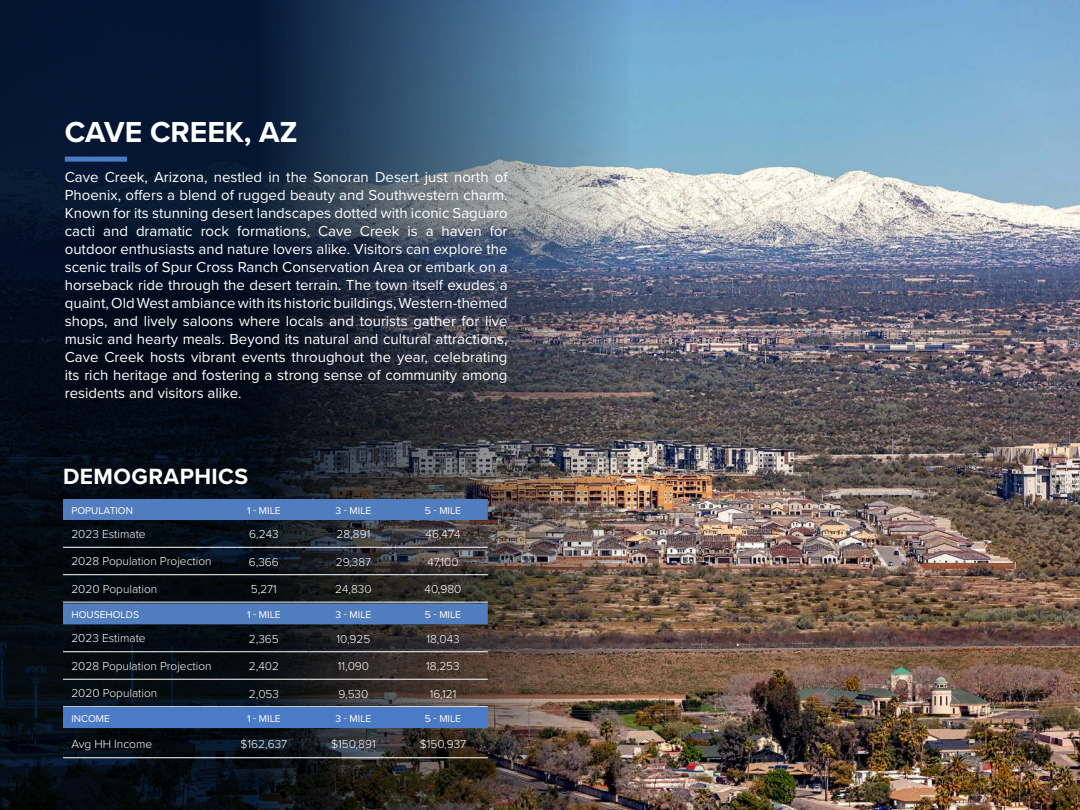
<style>
.page{position:relative;width:1080px;height:810px;background:#fff}
.page>*{position:absolute;margin:0;border:0;box-sizing:border-box;transform-origin:0 0}
.t1{font:700 30px "Proxima Nova";color:#fff}
.t2{font:700 22.88px "Proxima Nova";letter-spacing:.02em;color:#fff}
.t3{font:15px/18px "Proxima Nova";color:#fff;text-align:justify}
.t4{font:300 11.88px "Proxima Nova";color:#fff}
.t5{font:10.25px "Proxima Nova";color:#fff}
</style>
<div class="page">
<img style="left:630px;top:0;width:450px;height:810px">
<img style="left:0;top:0;width:630px;height:810px">
<div style="left:63px;top:499px;width:425px;height:21px;background:#517cbe"></div>
<hr style="left:63px;top:547px;width:156px;height:1px;background:#fff">
<hr style="left:219px;top:547px;width:90px;height:1px;background:#fff">
<hr style="left:309px;top:547px;width:89px;height:1px;background:#fff">
<hr style="left:398px;top:547px;width:90px;height:1px;background:#fff">
<hr style="left:63px;top:574px;width:156px;height:1px;background:#fff">
<hr style="left:219px;top:574px;width:90px;height:1px;background:#fff">
<hr style="left:309px;top:574px;width:89px;height:1px;background:#fff">
<hr style="left:398px;top:574px;width:90px;height:1px;background:#fff">
<hr style="left:63px;top:602px;width:156px;height:1px;background:#fff">
<hr style="left:219px;top:602px;width:90px;height:1px;background:#fff">
<hr style="left:309px;top:602px;width:89px;height:1px;background:#fff">
<hr style="left:398px;top:602px;width:90px;height:1px;background:#fff">
<div style="left:63px;top:603px;width:425px;height:21px;background:#517cbe"></div>
<hr style="left:63px;top:652px;width:156px;height:1px;background:#fff">
<hr style="left:219px;top:652px;width:90px;height:1px;background:#fff">
<hr style="left:309px;top:652px;width:89px;height:1px;background:#fff">
<hr style="left:398px;top:652px;width:90px;height:1px;background:#fff">
<hr style="left:63px;top:679px;width:156px;height:1px;background:#fff">
<hr style="left:219px;top:679px;width:90px;height:1px;background:#fff">
<hr style="left:309px;top:679px;width:89px;height:1px;background:#fff">
<hr style="left:398px;top:679px;width:90px;height:1px;background:#fff">
<div style="left:63px;top:707px;width:425px;height:21px;background:#4b7bc7"></div>
<hr style="left:63px;top:758px;width:156px;height:1px;background:#fff">
<hr style="left:219px;top:758px;width:90px;height:1px;background:#fff">
<hr style="left:309px;top:758px;width:89px;height:1px;background:#fff">
<hr style="left:398px;top:758px;width:90px;height:1px;background:#fff">
<div style="left:65px;top:157px;width:62px;height:5px;background:#4b7bc7"></div>
<h1 class="t1" style="left:65px;top:110px;width:234px">CAVE CREEK, AZ</h1>
<p class="t3" style="left:65px;top:168px;width:444px">Cave Creek, Arizona, nestled in the Sonoran Desert just north of Phoenix, offers a blend of rugged beauty and Southwestern charm.<br>Known for its stunning desert landscapes dotted with iconic Saguaro cacti and dramatic rock formations, Cave Creek is a haven for outdoor enthusiasts and nature lovers alike. Visitors can explore the scenic trails of Spur Cross Ranch Conservation Area or embark on a horseback ride through the desert terrain. The town itself exudes a quaint, Old West ambiance with its historic buildings, Western-themed shops, and lively saloons where locals and tourists gather for live music and hearty meals. Beyond its natural and cultural attractions, Cave Creek hosts vibrant events throughout the year, celebrating its rich heritage and fostering a strong sense of community among residents and visitors alike.</p>
<h2 class="t2" style="left:63px;top:459px;width:187px">DEMOGRAPHICS</h2>
<p class="t5" style="left:71px;top:502px;width:63px">POPULATION</p>
<p class="t5" style="left:247px;top:502px;width:35px">1 - MILE</p>
<p class="t5" style="left:336px;top:502px;width:37px">3 - MILE</p>
<p class="t5" style="left:425px;top:502px;width:38px">5 - MILE</p>
<p class="t4" style="left:71px;top:525px;width:76px">2023 Estimate</p>
<p class="t4" style="left:249px;top:525px;width:31px">6,243</p>
<p class="t4" style="left:337px;top:525px;width:35px">28,891</p>
<p class="t4" style="left:426px;top:525px;width:36px">46,474</p>
<p class="t4" style="left:71px;top:552px;width:142px">2028 Population Projection</p>
<p class="t4" style="left:249px;top:553px;width:31px">6,366</p>
<p class="t4" style="left:336px;top:553px;width:37px">29,387</p>
<p class="t4" style="left:427px;top:553px;width:33px">47,100</p>
<p class="t4" style="left:71px;top:580px;width:87px">2020 Population</p>
<p class="t4" style="left:251px;top:580px;width:28px">5,271</p>
<p class="t4" style="left:335px;top:580px;width:38px">24,830</p>
<p class="t4" style="left:425px;top:580px;width:38px">40,980</p>
<p class="t5" style="left:71px;top:607px;width:69px">HOUSEHOLDS</p>
<p class="t5" style="left:247px;top:607px;width:35px">1 - MILE</p>
<p class="t5" style="left:336px;top:607px;width:37px">3 - MILE</p>
<p class="t5" style="left:425px;top:607px;width:38px">5 - MILE</p>
<p class="t4" style="left:71px;top:629px;width:76px">2023 Estimate</p>
<p class="t4" style="left:249px;top:630px;width:31px">2,365</p>
<p class="t4" style="left:337px;top:630px;width:35px">10,925</p>
<p class="t4" style="left:426px;top:630px;width:35px">18,043</p>
<p class="t4" style="left:71px;top:657px;width:142px">2028 Population Projection</p>
<p class="t4" style="left:249px;top:657px;width:32px">2,402</p>
<p class="t4" style="left:338px;top:657px;width:33px">11,090</p>
<p class="t4" style="left:426px;top:657px;width:35px">18,253</p>
<p class="t4" style="left:71px;top:684px;width:87px">2020 Population</p>
<p class="t4" style="left:249px;top:685px;width:32px">2,053</p>
<p class="t4" style="left:339px;top:685px;width:31px">9,530</p>
<p class="t4" style="left:430px;top:685px;width:28px">16,121</p>
<p class="t5" style="left:71px;top:711px;width:40px">INCOME</p>
<p class="t5" style="left:247px;top:711px;width:35px">1 - MILE</p>
<p class="t5" style="left:336px;top:711px;width:37px">3 - MILE</p>
<p class="t5" style="left:425px;top:711px;width:38px">5 - MILE</p>
<p class="t4" style="left:71px;top:735px;width:82px">Avg HH Income</p>
<p class="t4" style="left:241px;top:735px;width:48px">$162,637</p>
<p class="t4" style="left:331px;top:735px;width:46px">$150,891</p>
<p class="t4" style="left:420px;top:735px;width:48px">$150,937</p>
</div>
